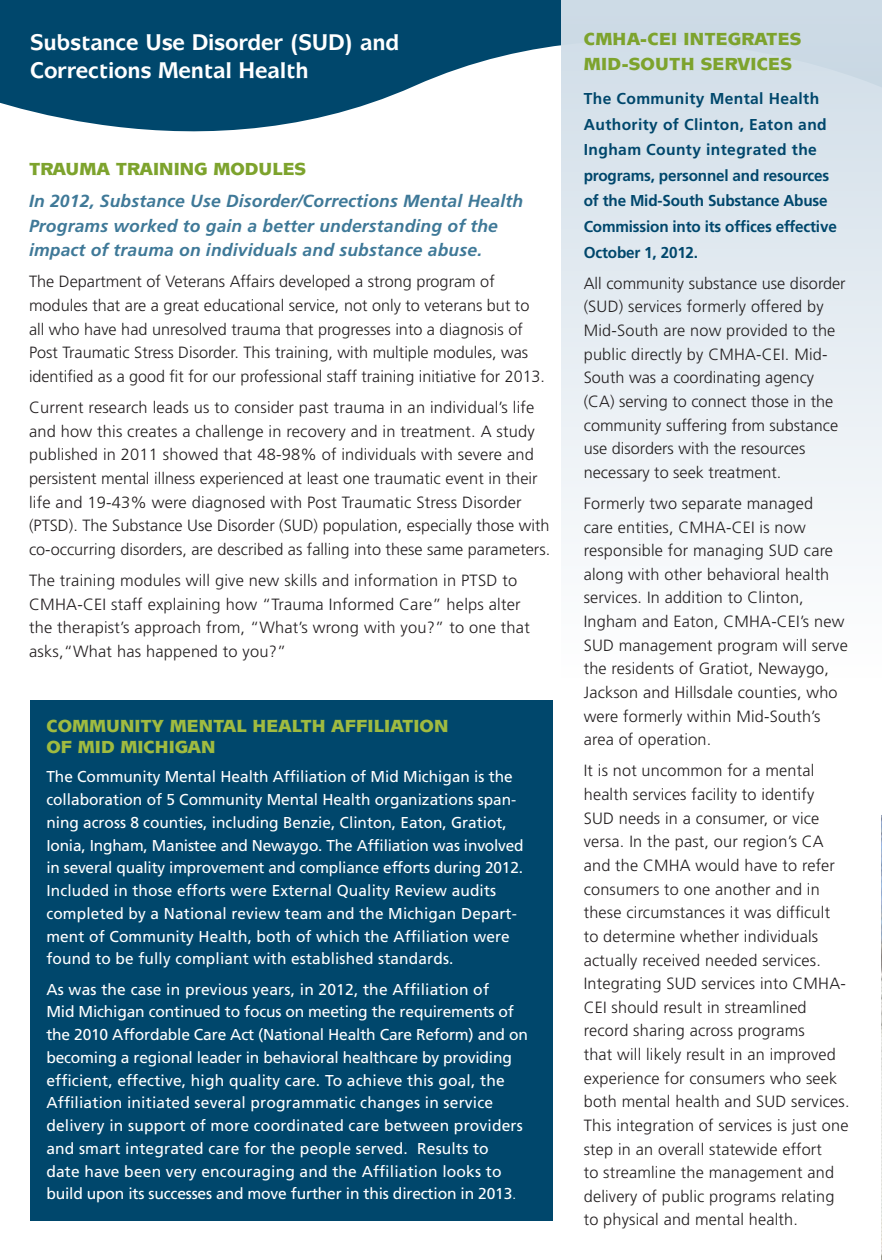
<style>
.page{position:relative;width:882px;height:1260px;background:#fff}
.page>*{position:absolute;margin:0;border:0;box-sizing:border-box;transform-origin:0 0}
.t1{font:700 22.75px/28px "Mixage IT Cby BT";letter-spacing:-.01em;color:#fff}
.t2{font:italic 700 17.5px/24.5px "Frutiger";letter-spacing:.01em;color:#3f7998}
.t3{font:900 17.5px/24.5px "Mixage IT Cby BT";letter-spacing:.01em;color:#7da32d}
.t4{font:900 17.5px/21px "Mixage IT Cby BT";color:#a0bb40}
.t5{font:300 16.28px/23.6px "Frutiger";letter-spacing:.01em;color:#231f20}
.t6{font:15.75px/22.8px "Frutiger";letter-spacing:.01em;color:#fff}
.t7{font:700 15.75px/25.6px "Frutiger";letter-spacing:-.01em;color:#00476c}
.s1{font-weight:300}
</style>
<div class="page">
<svg style="left:0;top:0;width:562px;height:189px;fill:#00476c"></svg>
<div style="left:562px;top:0;width:320px;height:678px;background:linear-gradient(to bottom,#cddbe6,#fff)"></div>
<img style="left:881px;top:815px;width:1px;height:445px">
<div style="left:30px;top:701px;width:522px;height:520px;background:#00476c"></div>
<h1 class="t1" style="left:30px;top:27px;width:371px">Substance Use Disorder (SUD) and<br>Corrections Mental Health</h1>
<p class="t3" style="left:584px;top:27px;width:159px">CMHA-CEI INTEGRA</p>
<p class="t3" style="left:584px;top:27px;width:219px;text-indent:182px">TES<br>MID-SOUTH SERVICES</p>
<p class="t7" style="left:584px;top:86px;width:255px">The Community Mental Health<br>Authority of Clinton, Eaton and<br>Ingham County integrated the programs, personnel and resources of the Mid-South Substance Abuse<br>Commission into its offices effective<br>October 1, 2012.</p>
<p class="t5" style="left:584px;top:271px;width:263px">All community substance use disorder (SUD) services formerly offered by Mid-South are now provided to the public directly by CMHA-CEI. Mid-South was a coordinating agency (CA) serving to connect those in the community suffering from substance use disorders with the resources necessary to seek treatment.</p>
<p class="t5" style="left:584px;top:491px;width:266px">Formerly two separate managed<br>care entities, CMHA-CEI is now responsible for managing SUD care along with other behavioral health services. In addition to Clinton,<br>Ingham and Eaton, CMHA-CEI’s new<br>SUD management program will serve the residents of Gratiot, Newaygo,<br>Jackson and Hillsdale counties, who were formerly within Mid-South’s area of operation.</p>
<p class="t5" style="left:584px;top:759px;width:267px">It is not uncommon for a mental health services facility to identify<br>SUD needs in a consumer, or vice versa. In the past, our region’s CA and the CMHA would have to refer consumers to one another and in these circumstances it was difficult<br>to determine whether individuals actually received needed services.<br>Integrating SUD services into CMHA-CEI should result in streamlined record sharing across programs<br>that will likely result in an improved experience for consumers who seek both mental health and SUD services.<br>This integration of services is just one step in an overall statewide effort<br>to streamline the management and delivery of public programs relating to physical and mental health.</p>
<p class="t3" style="left:29px;top:157px;width:25px">TRAU</p>
<p class="t3" style="left:79px;top:157px;width:61px">MA TRAINING</p>
<p class="t3" style="left:213px;top:157px;width:94px">MODULES</p>
<p class="t2" style="left:29px;top:189px;width:496px">In 2012, Substance Use Disorder/Corrections Mental Health<br>Programs worked to gain a better understanding of the impact of trauma on individuals and substance abuse.</p>
<p class="t5" style="left:29px;top:270px;width:518px">The Department of Veterans Affairs developed a strong program of modules that are a great educational service, not only to veterans but to all who have had unresolved trauma that progresses into a diagnosis of Post Traumatic Stress Disorder. This training, with multiple modules, was identified as a good fit for our professional staff training initiative for 2013.</p>
<p class="t5" style="left:29px;top:396px;width:523px">Current research leads us to consider past trauma in an individual’s life and how this creates a challenge in recovery and in treatment. A study published in 2011 showed that 48-98% of individuals with severe and persistent mental illness experienced at least one traumatic event in their life and 19-43% were diagnosed with Post Traumatic Stress Disorder (PTSD). The Substance Use Disorder (SUD) population, especially those with co-occurring disorders, are described as falling into these same parameters.</p>
<p class="t5" style="left:29px;top:569px;width:502px">The training modules will give new skills and information in PTSD to CMHA-CEI staff explaining how “Trauma Informed Care” helps alter the therapist’s approach from, “What’s wrong with you?” to one that asks,“What has happened to you?”</p>
<p class="t4" style="left:46px;top:716px;width:404px">COMMUNITY MENTAL HEALTH AFFILIATION<br>OF MID MICHIGAN</p>
<p class="t6" style="left:46px;top:765px;width:479px">The Community Mental Health Affiliation of Mid Michigan is the collaboration of 5 Community Mental Health organizations span&shy;ning across 8 counties, including Benzie, Clinton, Eaton, Gratiot, Ionia, Ingham, Manistee and Newaygo. The Affiliation was involved in several quality improvement and compliance efforts during 2012.<br>Included in those efforts were External Quality Review audits completed by a National review team and the Michigan Depart&shy;ment of Community Health, both of which the Affiliation were found to be fully compliant with established standards.</p>
<p class="t6" style="left:46px;top:978px;width:483px">As was the case in previous years, in 2012, the Affiliation of<br>Mid Michigan continued to focus on meeting the requirements of the 2010 Affordable Care Act (National Health Care Reform) and on becoming a regional leader in behavioral healthcare by providing efficient, effective, high quality care. To achieve this goal, the Affiliation initiated several programmatic changes in service delivery in support of more coordinated care between providers and smart integrated care for the people served. Results to<br>date have been very encouraging and the Affiliation looks to build upon its successes and move further in this direction in 2013<span class="s1">.</span></p>
</div>
